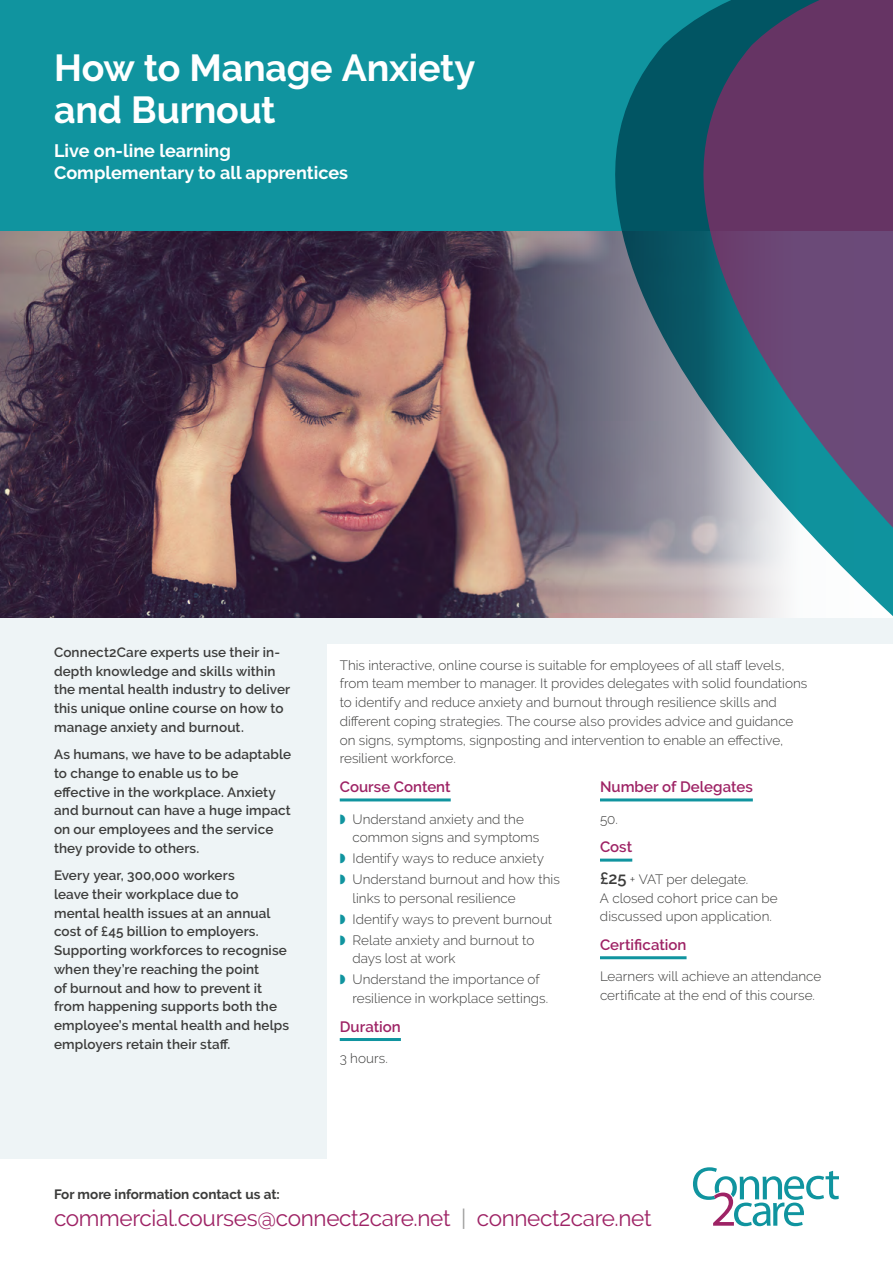
<style>
.page{position:relative;width:893px;height:1263px;background:#fff}
.page>*{position:absolute;margin:0;border:0;box-sizing:border-box;transform-origin:0 0}
.t1{font:700 37.5px/42px "Raleway";letter-spacing:-.005em;color:#fff}
.t2{font:22.5px "Raleway";letter-spacing:-.015em;color:#9e2365}
.t3{font:700 18px/21.6px "Raleway";color:#fff}
.t4{font:600 15px "Raleway";color:#9e2365}
.t5{font:300 13.5px/18.8px "Raleway";letter-spacing:.005em;color:#3c3c3b}
.t6{font:600 13.5px/18.8px "Raleway";letter-spacing:.01em;color:#3c3c3b}
.t7{font:700 13.5px "Raleway";color:#3c3c3b}
.s1{color:#10949f}
.s2{font-weight:600;font-size:16.5px}
.s3{color:#9d9d9c}
</style>
<div class="page">
<div style="left:0;top:0;width:893px;height:1159px;background:#eef4f6"></div>
<div style="left:327px;top:644px;width:566px;height:515px;background:#fff"></div>
<img style="left:0;top:231px;width:463px;height:386px">
<svg style="left:463px;top:231px;width:139px;height:386px;background:#73636d"></svg>
<div style="left:0;top:0;width:893px;height:231px;background:#10949f"></div>
<svg style="left:602px;top:23px;width:88px;height:595px;background:#507986"></svg>
<svg style="left:690px;top:0;width:203px;height:618px;background:#636685"></svg>
<hr style="left:340px;top:798px;width:111px;height:3px;background:#10949f">
<hr style="left:340px;top:1038px;width:61px;height:3px;background:#10949f">
<hr style="left:600px;top:798px;width:153px;height:3px;background:#10949f">
<hr style="left:600px;top:859px;width:32px;height:3px;background:#10949f">
<hr style="left:600px;top:956px;width:87px;height:3px;background:#10949f">
<svg style="left:693px;top:1167px;width:146px;height:59px"></svg>
<h1 class="t1" style="left:54px;top:47px;width:423px">How to Manage Anxiety and Burnout</h1>
<h3 class="t3" style="left:54px;top:140px;width:296px">Live on-line learning<br>Complementary to all apprentices</h3>
<p class="t6" style="left:54px;top:643px;width:238px">Connect2Care experts use their in&shy;depth knowledge and skills within the mental health industry to deliver this unique online course on how to manage anxiety and burnout.</p>
<p class="t6" style="left:54px;top:745px;width:239px">As humans, we have to be adaptable to change to enable us to be effective in the workplace. Anxiety and burnout can have a huge impact on our employees and the service they provide to others.</p>
<p class="t6" style="left:54px;top:866px;width:237px">Every year, 300,000 workers<br>leave their workplace due to<br>mental health issues at an annual cost of £45 billion to employers.<br>Supporting workforces to recognise when they’re reaching the point<br>of burnout and how to prevent it from happening supports both the employee’s mental health and helps employers retain their staff.</p>
<p class="t5" style="left:340px;top:655px;width:469px">This interactive, online course is suitable for employees of all staff levels, from team member to manager. It provides delegates with solid foundations to identify and reduce anxiety and burnout through resilience skills and different coping strategies. The course also provides advice and guidance on signs, symptoms, signposting and intervention to enable an effective, resilient workforce.</p>
<p class="t4" style="left:340px;top:778px;width:112px">Course Content</p>
<p class="t5" style="left:352px;top:809px;width:188px;text-indent:-13px"><span class="s1">◗</span> Understand anxiety and the common signs and symptoms</p>
<p class="t5" style="left:340px;top:848px;width:222px;line-height:20.9px"><span class="s1">◗</span> Identify ways to reduce anxiety<br><span class="s1">◗</span> Understand burnout and how this</p>
<p class="t5" style="left:340px;top:888px;width:214px;line-height:20.9px;text-indent:13px">links to personal resilience<br><span class="s1">◗</span> Identify ways to prevent burnout <span class="s1">◗</span> Relate anxiety and burnout to</p>
<p class="t5" style="left:340px;top:948px;width:202px;line-height:20.9px;text-indent:13px">days lost at work<br><span class="s1">◗</span> Understand the importance of</p>
<p class="t5" style="left:352px;top:989px;width:197px">resilience in workplace settings.</p>
<p class="t4" style="left:340px;top:1018px;width:63px">Duration</p>
<p class="t5" style="left:340px;top:1049px;width:50px">3 hours.</p>
<p class="t4" style="left:600px;top:778px;width:154px">Number of Delegates</p>
<p class="t5" style="left:600px;top:809px;width:19px">50.</p>
<p class="t4" style="left:600px;top:838px;width:34px">Cost</p>
<p class="t5" style="left:600px;top:869px;width:179px"><span class="s2">£25</span> + VAT per delegate.<br>A closed cohort price can be discussed upon application.</p>
<p class="t4" style="left:600px;top:936px;width:88px">Certification</p>
<p class="t5" style="left:600px;top:967px;width:223px">Learners will achieve an attendance certificate at the end of this course.</p>
<p class="t7" style="left:54px;top:1187px;width:227px">For more information contact us at:</p>
<h2 class="t2" style="left:54px;top:1205px;width:599px">commercial.courses@connect2care.net <span class="s3">|</span> connect2care.net</h2>
</div>
